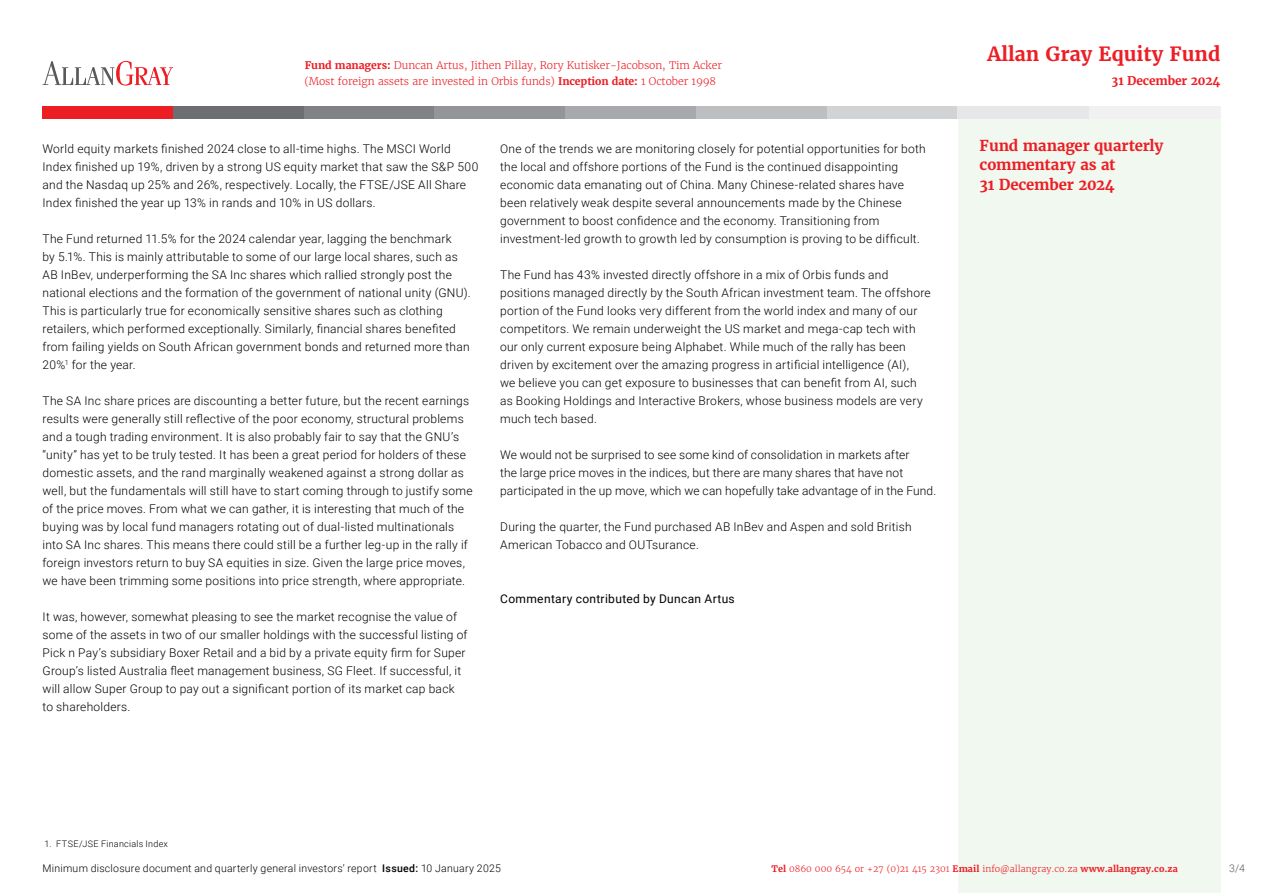
<style>
.page{position:relative;width:1263px;height:893px;background:#fff}
.page>*{position:absolute;margin:0;border:0;box-sizing:border-box;transform-origin:0 0}
.t1{font:700 19.5px "Merriweather";color:#ed1d24}
.t2{font:700 15px/19.5px "Merriweather";letter-spacing:-.01em;color:#ed1d24}
.t3{font:300 12px/18px "Roboto";letter-spacing:.02em;color:#000}
.t4{font:12px "Roboto";letter-spacing:.03em;color:#000}
.t5{font:700 12px "Merriweather";letter-spacing:-.01em;color:#ed1d24}
.t6{font:300 10.5px/16.5px "Merriweather";letter-spacing:-.01em;color:#ed1d24}
.t7{font:300 10.5px "Roboto";letter-spacing:.025em;color:#000}
.t8{font:300 10.5px "Roboto";color:#58595b}
.t9{font:300 9px "Merriweather";color:#ed1d24}
.t10{font:300 9px "Roboto";letter-spacing:.03em;color:#000}
.s1{font-weight:700}
.s2{font-weight:500}
</style>
<div class="page">
<div style="left:958px;top:119px;width:262px;height:774px;background:#f1f8ef"></div>
<div style="left:43px;top:106px;width:131px;height:13px;background:#ed1d24"></div>
<div style="left:1089px;top:106px;width:131px;height:13px;background:#f1f1f2"></div>
<div style="left:173px;top:106px;width:132px;height:13px;background:#6d6e71"></div>
<div style="left:304px;top:106px;width:131px;height:13px;background:#808285"></div>
<div style="left:435px;top:106px;width:131px;height:13px;background:#939598"></div>
<div style="left:565px;top:106px;width:132px;height:13px;background:#a7a9ac"></div>
<div style="left:696px;top:106px;width:132px;height:13px;background:#bcbec0"></div>
<div style="left:827px;top:106px;width:131px;height:13px;background:#d1d3d4"></div>
<div style="left:958px;top:106px;width:131px;height:13px;background:#e6e7e8"></div>
<svg style="left:43px;top:61px;width:130px;height:25px"></svg>
<p class="t6" style="left:304px;top:57px;width:419px"><span class="s1">Fund managers:</span> Duncan Artus, Jithen Pillay, Rory Kutisker-Jacobson, Tim Acker (Most foreign assets are invested in Orbis funds) <span class="s1">Inception date:</span> 1 October 1998</p>
<p class="t3" style="left:43px;top:139px;width:437px">World equity markets finished 2024 close to all-time highs. The MSCI World Index finished up 19%, driven by a strong US equity market that saw the S&amp;P 500 and the Nasdaq up 25% and 26%, respectively. Locally, the FTSE/JSE All Share Index finished the year up 13% in rands and 10% in US dollars.</p>
<p class="t3" style="left:43px;top:229px;width:430px">The Fund returned 11.5% for the 2024 calendar year, lagging the benchmark<br>by 5.1%. This is mainly attributable to some of our large local shares, such as AB InBev, underperforming the SA Inc shares which rallied strongly post the national elections and the formation of the government of national unity (GNU).<br>This is particularly true for economically sensitive shares such as clothing retailers, which performed exceptionally. Similarly, financial shares benefited from failing yields on South African government bonds and returned more than 20%<sup>1</sup> for the year.</p>
<p class="t3" style="left:43px;top:391px;width:432px">The SA Inc share prices are discounting a better future, but the recent earnings results were generally still reflective of the poor economy, structural problems and a tough trading environment. It is also probably fair to say that the GNU’s “unity” has yet to be truly tested. It has been a great period for holders of these domestic assets, and the rand marginally weakened against a strong dollar as well, but the fundamentals will still have to start coming through to justify some of the price moves. From what we can gather, it is interesting that much of the buying was by local fund managers rotating out of dual-listed multinationals into SA Inc shares. This means there could still be a further leg-up in the rally if foreign investors return to buy SA equities in size. Given the large price moves, we have been trimming some positions into price strength, where appropriate.</p>
<p class="t3" style="left:43px;top:607px;width:426px">It was, however, somewhat pleasing to see the market recognise the value of some of the assets in two of our smaller holdings with the successful listing of Pick n Pay’s subsidiary Boxer Retail and a bid by a private equity firm for Super Group’s listed Australia fleet management business, SG Fleet. If successful, it will allow Super Group to pay out a significant portion of its market cap back to shareholders.</p>
<p class="t3" style="left:500px;top:139px;width:427px">One of the trends we are monitoring closely for potential opportunities for both the local and offshore portions of the Fund is the continued disappointing economic data emanating out of China. Many Chinese-related shares have been relatively weak despite several announcements made by the Chinese government to boost confidence and the economy. Transitioning from investment-led growth to growth led by consumption is proving to be difficult.</p>
<p class="t3" style="left:500px;top:265px;width:432px">The Fund has 43% invested directly offshore in a mix of Orbis funds and positions managed directly by the South African investment team. The offshore portion of the Fund looks very different from the world index and many of our competitors. We remain underweight the US market and mega-cap tech with our only current exposure being Alphabet. While much of the rally has been driven by excitement over the amazing progress in artificial intelligence (AI),<br>we believe you can get exposure to businesses that can benefit from AI, such as Booking Holdings and Interactive Brokers, whose business models are very much tech based.</p>
<p class="t3" style="left:500px;top:445px;width:438px">We would not be surprised to see some kind of consolidation in markets after<br>the large price moves in the indices, but there are many shares that have not participated in the up move, which we can hopefully take advantage of in the Fund.</p>
<p class="t3" style="left:500px;top:517px;width:413px">During the quarter, the Fund purchased AB InBev and Aspen and sold British<br>American Tobacco and OUTsurance.</p>
<p class="t4" style="left:500px;top:590px;width:236px">Commentary contributed by Duncan Artus</p>
<h1 class="t1" style="left:988px;top:42px;width:234px">Allan Gray Equity Fund</h1>
<p class="t5" style="left:1112px;top:73px;width:110px">31 December 2024</p>
<p class="t2" style="left:980px;top:136px;width:185px">Fund manager quarterly commentary as at<br>31 December 2024</p>
<p class="t10" style="left:45px;top:837px;width:125px">1. FTSE/JSE Financials Index</p>
<p class="t7" style="left:43px;top:861px;width:460px">Minimum disclosure document and quarterly general investors’ report <span class="s2">Issued:</span> 10 January 2025</p>
<p class="t9" style="left:772px;top:863px;width:408px"><span class="s1">Tel</span> 0860 000 654 or +27 (0)21 415 2301 <span class="s1">Email</span> info@allangray.co.za <span class="s1">www.allangray.co.za</span></p>
<p class="t8" style="left:1229px;top:861px;width:17px">3/4</p>
</div>
